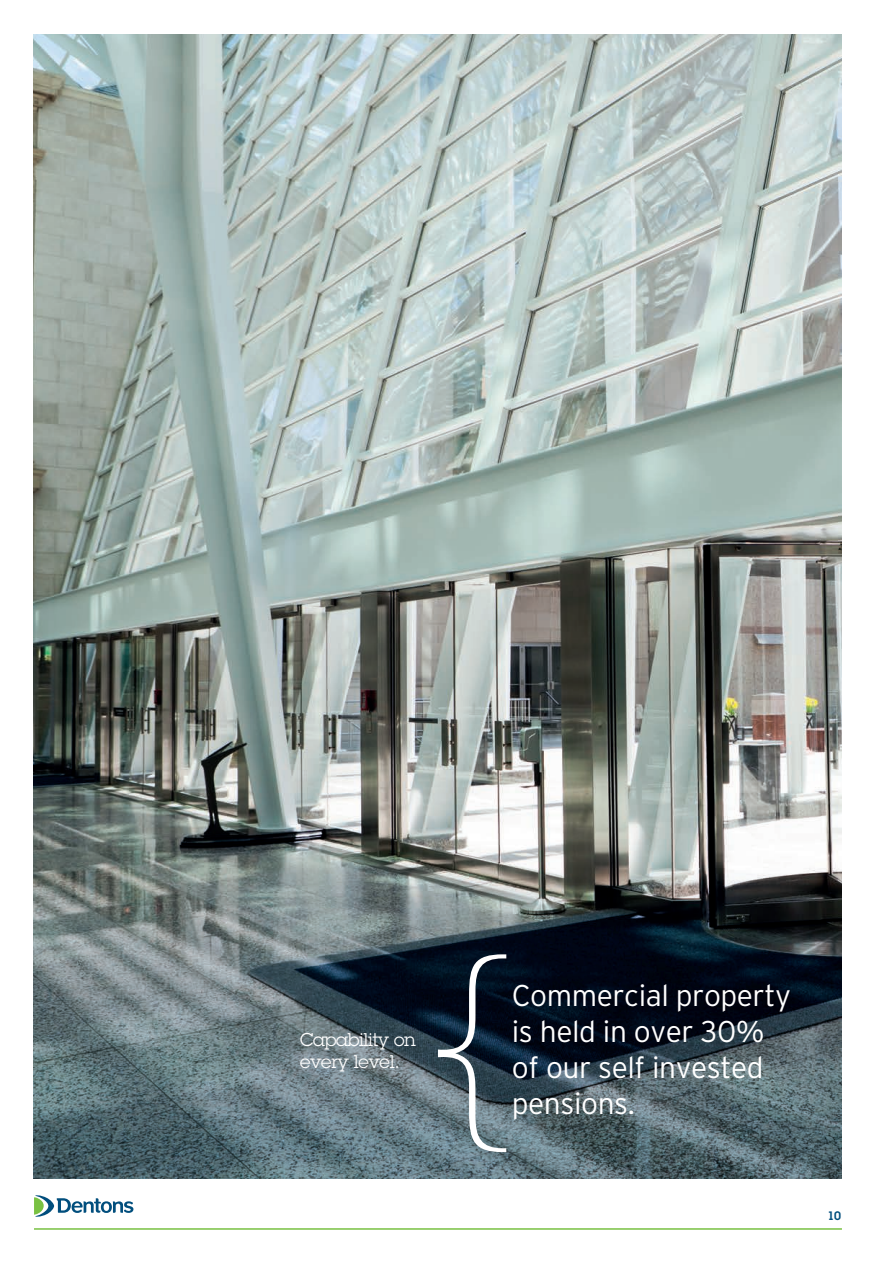
<style>
.page{position:relative;width:893px;height:1263px;background:#fff}
.page>*{position:absolute;margin:0;border:0;box-sizing:border-box;transform-origin:0 0}
.t1{font:300 30px/36px "Interstate";letter-spacing:-.015em;color:#fff}
.t2{font:18px/22.5px "Lubalin Graph Std";letter-spacing:-.02em;color:#fff}
.t3{font:600 12px "Lubalin Graph Std";color:#014e7d}
</style>
<div class="page">
<hr style="left:34px;top:1228px;width:808px;height:2px;background:#79c142">
<svg style="left:34px;top:1195px;width:99px;height:22px"></svg>
<img style="left:33px;top:34px;width:808px;height:830px">
<svg style="left:33px;top:864px;width:808px;height:315px;background:#515f65"></svg>
<svg style="left:438px;top:954px;width:68px;height:198px;background:#43525f"></svg>
<p class="t2" style="left:300px;top:1028px;width:117px">Capability on every level.</p>
<p class="t1" style="left:512px;top:977px;width:281px">Commercial property is held in over 30% of our self invested pensions.</p>
<p class="t3" style="left:827px;top:1208px;width:15px">10</p>
</div>
